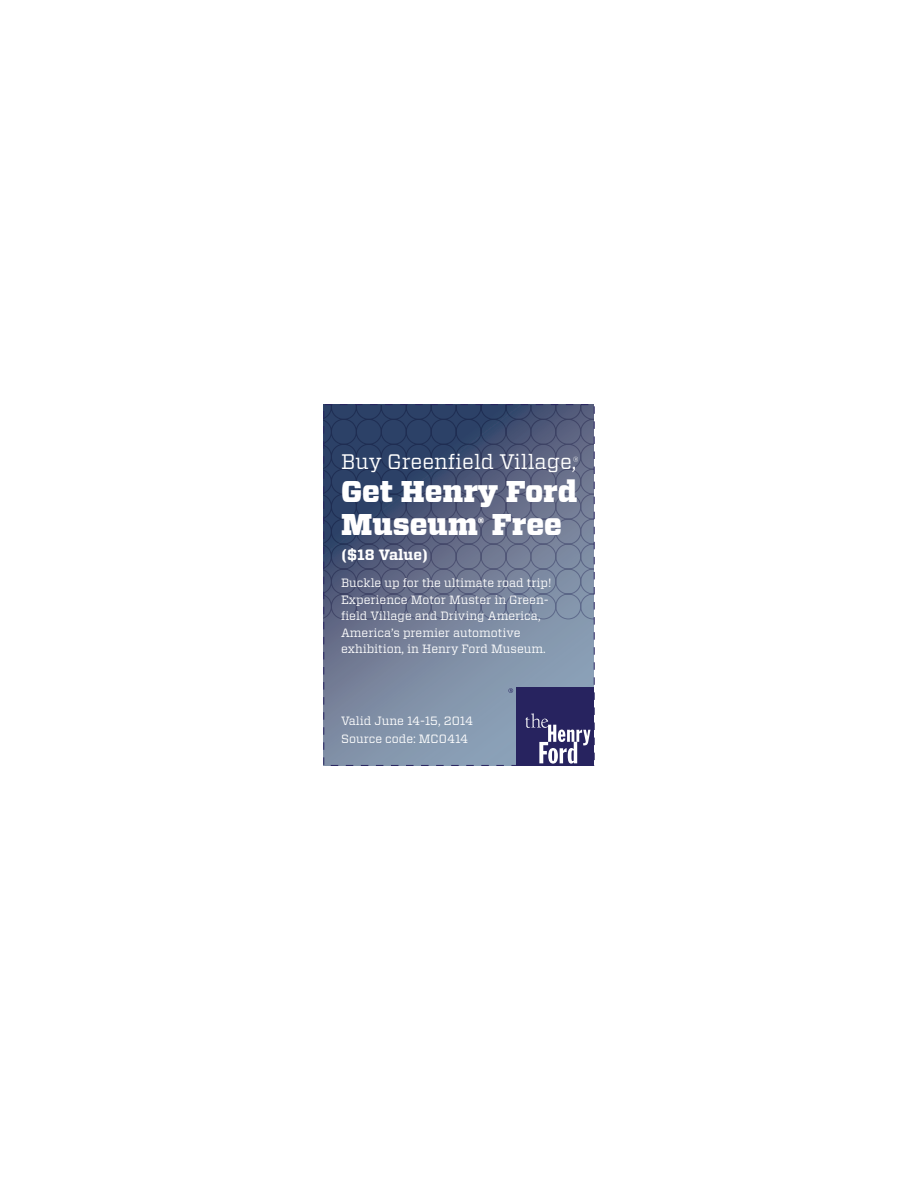
<style>
.page{position:relative;width:918px;height:1188px;background:#fff}
.page>*{position:absolute;margin:0;border:0;box-sizing:border-box;transform-origin:0 0}
.t1{font:900 30px/33px "Vitesse";color:#fff}
.t2{font:21px "Vitesse";color:#fff}
.t3{font:700 15px "Vitesse";color:#fff}
.t4{font:900 13.05px "Vitesse";color:#fff}
.t5{font:12px/16.5px "Vitesse";color:#fff}
</style>
<div class="page">
<svg style="left:325px;top:619px;width:268px;height:145px;background:#7f8ea6"></svg>
<svg style="left:325px;top:406px;width:205px;height:213px;background:#485676"></svg>
<div style="left:516px;top:688px;width:78px;height:77px;background:#27235f"></div>
<svg style="left:525px;top:713px;width:65px;height:51px"></svg>
<svg style="left:508px;top:688px;width:5px;height:5px"></svg>
<svg style="left:530px;top:406px;width:64px;height:213px;background:#6b7590"></svg>
<h2 class="t2" style="left:341px;top:447px;width:237px">Buy Greenfield Village,</h2>
<h1 class="t1" style="left:341px;top:475px;width:238px">Get Henry Ford<br>Museum</h1>
<p class="t4" style="left:478px;top:514px;width:8px">®</p>
<h1 class="t1" style="left:492px;top:508px;width:72px">Free</h1>
<p class="t3" style="left:341px;top:545px;width:88px">($18 Value)</p>
<p class="t5" style="left:341px;top:575px;width:212px">Buckle up for the ultimate road trip!<br>Experience Motor Muster in Green&shy;field Village and Driving America, America’s premier automotive exhibition, in Henry Ford Museum.</p>
<p class="t5" style="left:341px;top:711px;width:134px;line-height:18px">Valid June 14-15, 2014<br>Source code: MC0414</p>
</div>
